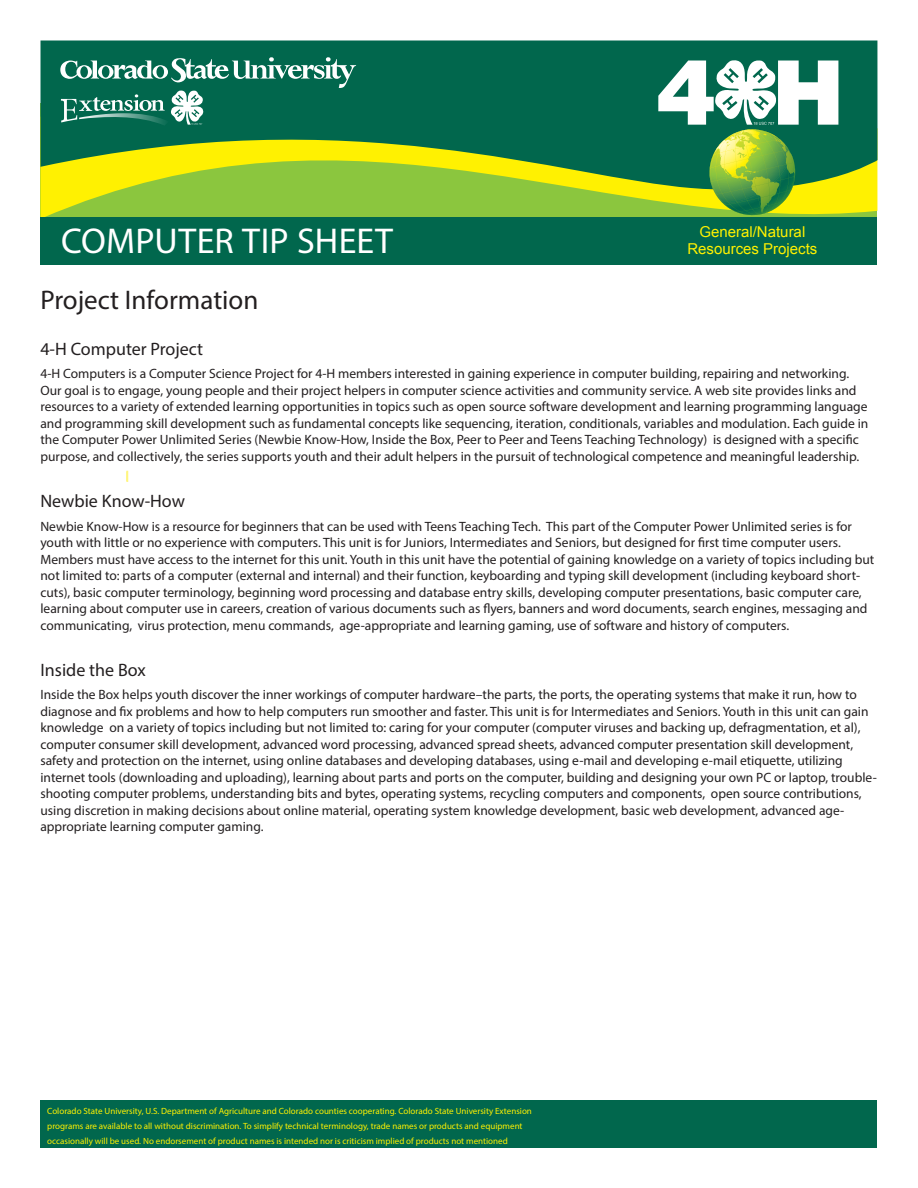
<style>
.page{position:relative;width:918px;height:1188px;background:#fff}
.page>*{position:absolute;margin:0;border:0;box-sizing:border-box;transform-origin:0 0}
.t1{font:36px "Myriad Pro";letter-spacing:.01em;color:#fff}
.body{font:27px "Myriad Pro";color:#231f20}
.body-2{font:18px "Myriad Pro";color:#231f20}
.t2{font:15px "Arial";color:#fff101}
.body-3{font:13.5px/16.5px "Myriad Pro";color:#231f20}
.t3{font:9px/15px "Myriad Pro";color:#fff101}
</style>
<div class="page">
<svg style="left:40px;top:198px;width:837px;height:19px;fill:#8bc63e"></svg>
<svg style="left:40px;top:40px;width:838px;height:158px;fill:#01674d"></svg>
<svg style="left:60px;top:56px;width:296px;height:70px"></svg>
<div style="left:40px;top:217px;width:838px;height:48px;background:#01674d"></div>
<svg style="left:658px;top:58px;width:180px;height:157px"></svg>
<div style="left:40px;top:1100px;width:838px;height:48px;background:#01674d"></div>
<svg style="left:126px;top:471px;width:2px;height:11px"></svg>
<p class="t1" style="left:61px;top:219px;width:334px">COMPUTER TIP SHEET</p>
<p class="t2" style="left:699px;top:222px;width:107px">General/Natural</p>
<p class="t2" style="left:687px;top:238px;width:132px">Resources Projects</p>
<p class="body" style="left:40px;top:283px;width:219px">Project Information</p>
<p class="body-2" style="left:40px;top:338px;width:164px">4-H Computer Project</p>
<p class="body-3" style="left:40px;top:365px;width:829px">4-H Computers is a Computer Science Project for 4-H members interested in gaining experience in computer building, repairing and networking.<br>Our goal is to engage, young people and their project helpers in computer science activities and community service. A web site provides links and resources to a variety of extended learning opportunities in topics such as open source software development and learning programming language and programming skill development such as fundamental concepts like sequencing, iteration, conditionals, variables and modulation. Each guide in the Computer Power Unlimited Series (Newbie Know-How, Inside the Box, Peer to Peer and Teens Teaching Technology) is designed with a specific purpose, and collectively, the series supports youth and their adult helpers in the pursuit of technological competence and meaningful leadership.</p>
<p class="body-2" style="left:40px;top:490px;width:146px">Newbie Know-How</p>
<p class="body-3" style="left:40px;top:518px;width:835px">Newbie Know-How is a resource for beginners that can be used with Teens Teaching Tech. This part of the Computer Power Unlimited series is for youth with little or no experience with computers. This unit is for Juniors, Intermediates and Seniors, but designed for first time computer users.<br>Members must have access to the internet for this unit. Youth in this unit have the potential of gaining knowledge on a variety of topics including but not limited to: parts of a computer (external and internal) and their function, keyboarding and typing skill development (including keyboard short&shy;cuts), basic computer terminology, beginning word processing and database entry skills, developing computer presentations, basic computer care, learning about computer use in careers, creation of various documents such as flyers, banners and word documents, search engines, messaging and communicating, virus protection, menu commands, age-appropriate and learning gaming, use of software and history of computers.</p>
<p class="body-2" style="left:40px;top:659px;width:107px">Inside the Box</p>
<p class="body-3" style="left:40px;top:686px;width:838px">Inside the Box helps youth discover the inner workings of computer hardware–the parts, the ports, the operating systems that make it run, how to diagnose and fix problems and how to help computers run smoother and faster. This unit is for Intermediates and Seniors. Youth in this unit can gain knowledge on a variety of topics including but not limited to: caring for your computer (computer viruses and backing up, defragmentation, et al), computer consumer skill development, advanced word processing, advanced spread sheets, advanced computer presentation skill development, safety and protection on the internet, using online databases and developing databases, using e-mail and developing e-mail etiquette, utilizing internet tools (downloading and uploading), learning about parts and ports on the computer, building and designing your own PC or laptop, trouble&shy;shooting computer problems, understanding bits and bytes, operating systems, recycling computers and components, open source contributions, using discretion in making decisions about online material, operating system knowledge development, basic web development, advanced age&shy;appropriate learning computer gaming.</p>
<p class="t3" style="left:47px;top:1103px;width:486px">Colorado State University, U.S. Department of Agriculture and Colorado counties cooperating. Colorado State University Extension programs are available to all without discrimination. To simplify technical terminology, trade names or products and equipment occasionally will be used. No endorsement of product names is intended nor is criticism implied of products not mentioned</p>
</div>
